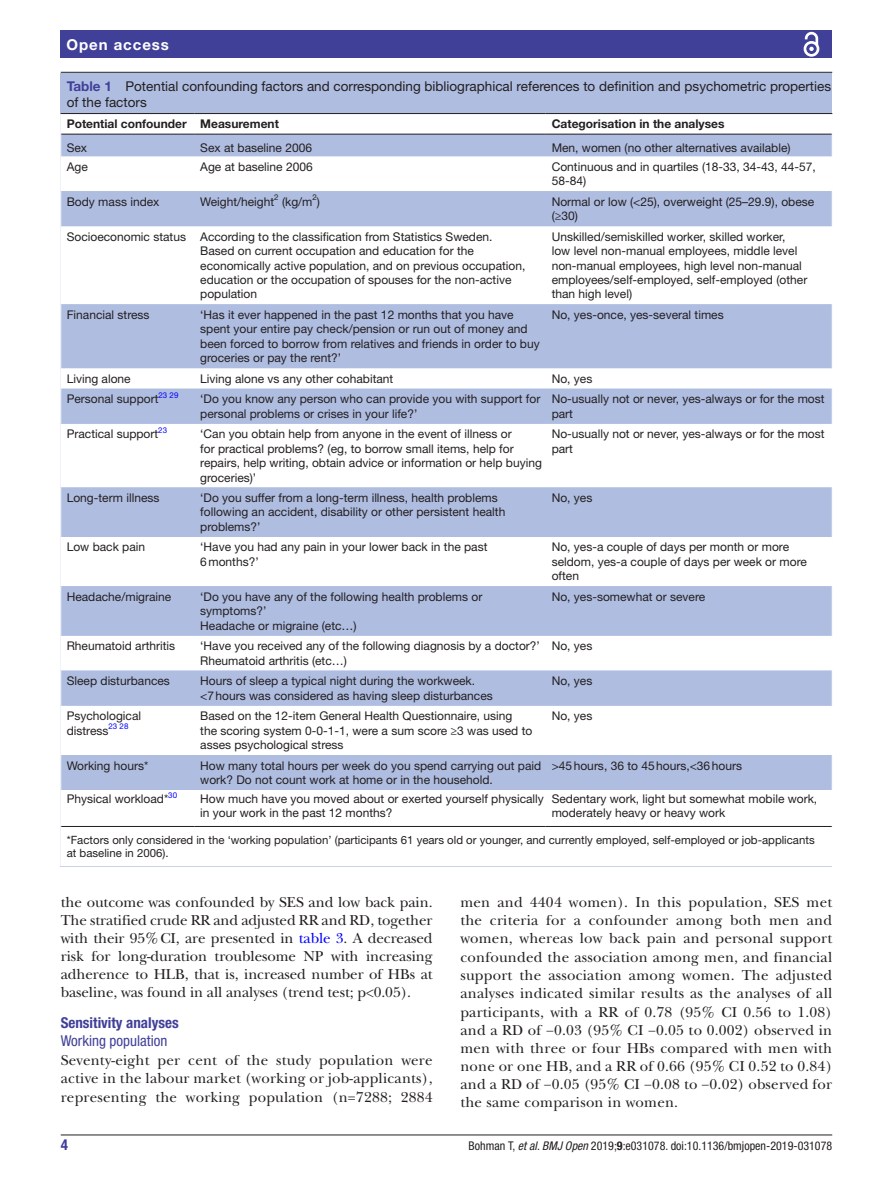
<style>
.page{position:relative;width:893px;height:1191px;background:#fff}
.page>*{position:absolute;margin:0;border:0;box-sizing:border-box;transform-origin:0 0}
.t1{font:15px/18.1px "New Baskerville";letter-spacing:.015em;color:#231f20;text-align:justify}
.t2{font:700 condensed 15px "Helvetica Neue LT Std";color:#414099}
.t3{font:condensed 15px "Helvetica Neue LT Std";color:#414099}
.t4{font:700 15px "Helvetica Neue LT Std";letter-spacing:.065em;color:#fff}
.t5{font:13.5px/16.5px "Helvetica Neue LT Std";color:#231f20}
.t6{font:12px/14.4px "Helvetica Neue LT Std";color:#231f20}
.t7{font:condensed 12px "Helvetica Neue LT Std";color:#231f20}
.t8{font:700 12px "Helvetica Neue LT Std";color:#231f20}
.t9{font:11.4px/13.6px "Helvetica Neue LT Std";color:#231f20}
.t10{font:7.95px "Helvetica Neue LT Std";color:#00f}
.s1{font-weight:700;color:#414099}
.s2{color:#00f}
.s3{font-style:italic}
.s4{font-weight:700}
</style>
<div class="page">
<hr style="left:61px;top:1134px;width:771px;height:1px;background:#231f20">
<div style="left:61px;top:31px;width:771px;height:27px;background:#414099"></div>
<svg style="left:803px;top:31px;width:17px;height:26px"></svg>
<div style="left:61px;top:73px;width:771px;height:793px;background:#afbde1"></div>
<hr style="left:61px;top:72px;width:771px;height:1px;background:#231f20">
<div style="left:61px;top:114px;width:771px;height:752px;background:#fff"></div>
<svg style="left:61px;top:135px;width:771px;height:655px"></svg>
<hr style="left:61px;top:113px;width:133px;height:1px;background:#231f20">
<hr style="left:61px;top:134px;width:133px;height:1px;background:#231f20">
<hr style="left:194px;top:113px;width:352px;height:1px;background:#231f20">
<hr style="left:194px;top:134px;width:352px;height:1px;background:#231f20">
<hr style="left:546px;top:113px;width:286px;height:1px;background:#231f20">
<hr style="left:546px;top:134px;width:286px;height:1px;background:#231f20">
<hr style="left:194px;top:826px;width:352px;height:1px;background:#231f20">
<hr style="left:546px;top:826px;width:286px;height:1px;background:#231f20">
<hr style="left:61px;top:826px;width:133px;height:1px;background:#231f20">
<svg style="left:60px;top:114px;width:1px;height:42px"></svg>
<svg style="left:60px;top:368px;width:1px;height:21px"></svg>
<hr style="left:67px;top:856px;width:765px;height:2px;background:#fff">
<p class="t4" style="left:66px;top:35px;width:104px">Open access</p>
<p class="t5" style="left:67px;top:77px;width:766px"><span class="s1">Table 1</span> Potential confounding factors and corresponding bibliographical references to definition and psychometric properties of the factors</p>
<p class="t8" style="left:67px;top:116px;width:214px">Potential confounder Measurement</p>
<p class="t8" style="left:552px;top:116px;width:174px">Categorisation in the analyses</p>
<p class="t6" style="left:67px;top:140px;width:22px">Sex</p>
<p class="t6" style="left:200px;top:140px;width:113px">Sex at baseline 2006</p>
<p class="t6" style="left:552px;top:140px;width:240px">Men, women (no other alternatives available)</p>
<p class="t6" style="left:67px;top:159px;width:23px">Age</p>
<p class="t6" style="left:200px;top:159px;width:114px">Age at baseline 2006</p>
<p class="t6" style="left:552px;top:159px;width:266px">Continuous and in quartiles (18-33, 34-43, 44-57,<br>58-84)</p>
<p class="t6" style="left:67px;top:194px;width:94px">Body mass index</p>
<p class="t6" style="left:200px;top:194px;width:121px">Weight/height<sup>2</sup> (kg/m<sup>2</sup>)</p>
<p class="t6" style="left:552px;top:194px;width:264px">Normal or low (&lt;25), overweight (25–29.9), obese (≥30)</p>
<p class="t6" style="left:200px;top:229px;width:327px;text-indent:-134px">Socioeconomic status According to the classification from Statistics Sweden.<br>Based on current occupation and education for the economically active population, and on previous occupation, education or the occupation of spouses for the non-active population</p>
<p class="t6" style="left:552px;top:229px;width:257px">Unskilled/semiskilled worker, skilled worker,<br>low level non-manual employees, middle level non-manual employees, high level non-manual employees/self-employed, self-employed (other than high level)</p>
<p class="t6" style="left:67px;top:307px;width:84px">Financial stress</p>
<p class="t6" style="left:200px;top:307px;width:341px">‘Has it ever happened in the past 12 months that you have spent your entire pay check/pension or run out of money and been forced to borrow from relatives and friends in order to buy groceries or pay the rent?’</p>
<p class="t6" style="left:552px;top:307px;width:174px">No, yes-once, yes-several times</p>
<p class="t6" style="left:67px;top:371px;width:66px">Living alone</p>
<p class="t6" style="left:200px;top:371px;width:195px">Living alone vs any other cohabitant</p>
<p class="t6" style="left:552px;top:371px;width:42px">No, yes</p>
<p class="t6" style="left:67px;top:392px;width:93px">Personal support</p>
<p class="t10" style="left:159px;top:390px;width:21px">23 29</p>
<p class="t6" style="left:200px;top:392px;width:342px">‘Do you know any person who can provide you with support for personal problems or crises in your life?’</p>
<p class="t6" style="left:552px;top:392px;width:274px">No-usually not or never, yes-always or for the most part</p>
<p class="t6" style="left:67px;top:426px;width:93px">Practical support</p>
<p class="t10" style="left:158px;top:425px;width:10px">23</p>
<p class="t6" style="left:200px;top:426px;width:343px">‘Can you obtain help from anyone in the event of illness or<br>for practical problems? (eg, to borrow small items, help for repairs, help writing, obtain advice or information or help buying groceries)’</p>
<p class="t6" style="left:552px;top:426px;width:274px">No-usually not or never, yes-always or for the most part</p>
<p class="t6" style="left:67px;top:490px;width:94px">Long-term illness</p>
<p class="t6" style="left:200px;top:490px;width:307px">‘Do you suffer from a long-term illness, health problems following an accident, disability or other persistent health problems?’</p>
<p class="t6" style="left:552px;top:490px;width:42px">No, yes</p>
<p class="t6" style="left:67px;top:540px;width:80px">Low back pain</p>
<p class="t6" style="left:200px;top:540px;width:289px">‘Have you had any pain in your lower back in the past<br>6months?’</p>
<p class="t6" style="left:552px;top:540px;width:257px">No, yes-a couple of days per month or more seldom, yes-a couple of days per week or more often</p>
<p class="t6" style="left:67px;top:589px;width:106px">Headache/migraine</p>
<p class="t6" style="left:200px;top:589px;width:284px">‘Do you have any of the following health problems or symptoms?’<br>Headache or migraine (etc…)</p>
<p class="t6" style="left:552px;top:589px;width:155px">No, yes-somewhat or severe</p>
<p class="t6" style="left:67px;top:638px;width:110px">Rheumatoid arthritis</p>
<p class="t6" style="left:200px;top:638px;width:341px">‘Have you received any of the following diagnosis by a doctor?’<br>Rheumatoid arthritis (etc…)</p>
<p class="t6" style="left:552px;top:638px;width:42px">No, yes</p>
<p class="t6" style="left:67px;top:673px;width:105px">Sleep disturbances</p>
<p class="t6" style="left:200px;top:673px;width:294px">Hours of sleep a typical night during the workweek. &lt;7hours was considered as having sleep disturbances</p>
<p class="t6" style="left:552px;top:673px;width:42px">No, yes</p>
<p class="t6" style="left:67px;top:708px;width:76px">Psychological distress</p>
<p class="t6" style="left:200px;top:708px;width:334px">Based on the 12-item General Health Questionnaire, using<br>the scoring system 0-0-1-1, were a sum score ≥3 was used to asses psychological stress</p>
<p class="t6" style="left:552px;top:708px;width:42px">No, yes</p>
<p class="t10" style="left:109px;top:721px;width:21px">23 28</p>
<p class="t6" style="left:67px;top:758px;width:83px">Working hours*</p>
<p class="t6" style="left:200px;top:758px;width:342px">How many total hours per week do you spend carrying out paid work? Do not count work at home or in the household.</p>
<p class="t6" style="left:552px;top:758px;width:192px">&gt;45hours, 36 to 45hours,&lt;36hours</p>
<p class="t6" style="left:67px;top:791px;width:103px">Physical workload*</p>
<p class="t10" style="left:168px;top:790px;width:10px">30</p>
<p class="t6" style="left:200px;top:791px;width:345px">How much have you moved about or exerted yourself physically in your work in the past 12 months?</p>
<p class="t6" style="left:552px;top:791px;width:267px">Sedentary work, light but somewhat mobile work, moderately heavy or heavy work</p>
<p class="t9" style="left:67px;top:832px;width:749px">*Factors only considered in the ‘working population’ (participants 61 years old or younger, and currently employed, self-employed or job-applicants at baseline in 2006).</p>
<p class="t1" style="left:61px;top:892px;width:373px">the outcome was confounded by SES and low back pain.<br>The stratified crude RR and adjusted RR and RD, together with their 95%CI, are presented in <span class="s2">table 3</span>. A decreased risk for long-duration troublesome NP with increasing adherence to HLB, that is, increased number of HBs at baseline, was found in all analyses (trend test; p&lt;0.05).</p>
<p class="t2" style="left:61px;top:1013px;width:119px">Sensitivity analyses</p>
<p class="t3" style="left:61px;top:1032px;width:108px">Working population</p>
<p class="t1" style="left:61px;top:1051px;width:373px">Seventy-eight per cent of the study population were active in the labour market (working or job-applicants), representing the working population (n=7288; 2884</p>
<p class="t1" style="left:460px;top:892px;width:373px">men and 4404 women). In this population, SES met the criteria for a confounder among both men and women, whereas low back pain and personal support confounded the association among men, and financial support the association among women. The adjusted analyses indicated similar results as the analyses of all participants, with a RR of 0.78 (95% CI 0.56 to 1.08) and a RD of −0.03 (95% CI −0.05 to 0.002) observed in men with three or four HBs compared with men with none or one HB, and a RR of 0.66 (95% CI 0.52 to 0.84) and a RD of −0.05 (95% CI −0.08 to −0.02) observed for the same comparison in women.</p>
<p class="t2" style="left:61px;top:1135px;width:9px">4</p>
<p class="t7" style="left:469px;top:1138px;width:365px">Bohman T, <span class="s3">et al</span>. <span class="s3">BMJ Open</span> 2019;<span class="s4">9</span>:e031078. doi:10.1136/bmjopen-2019-031078</p>
</div>
